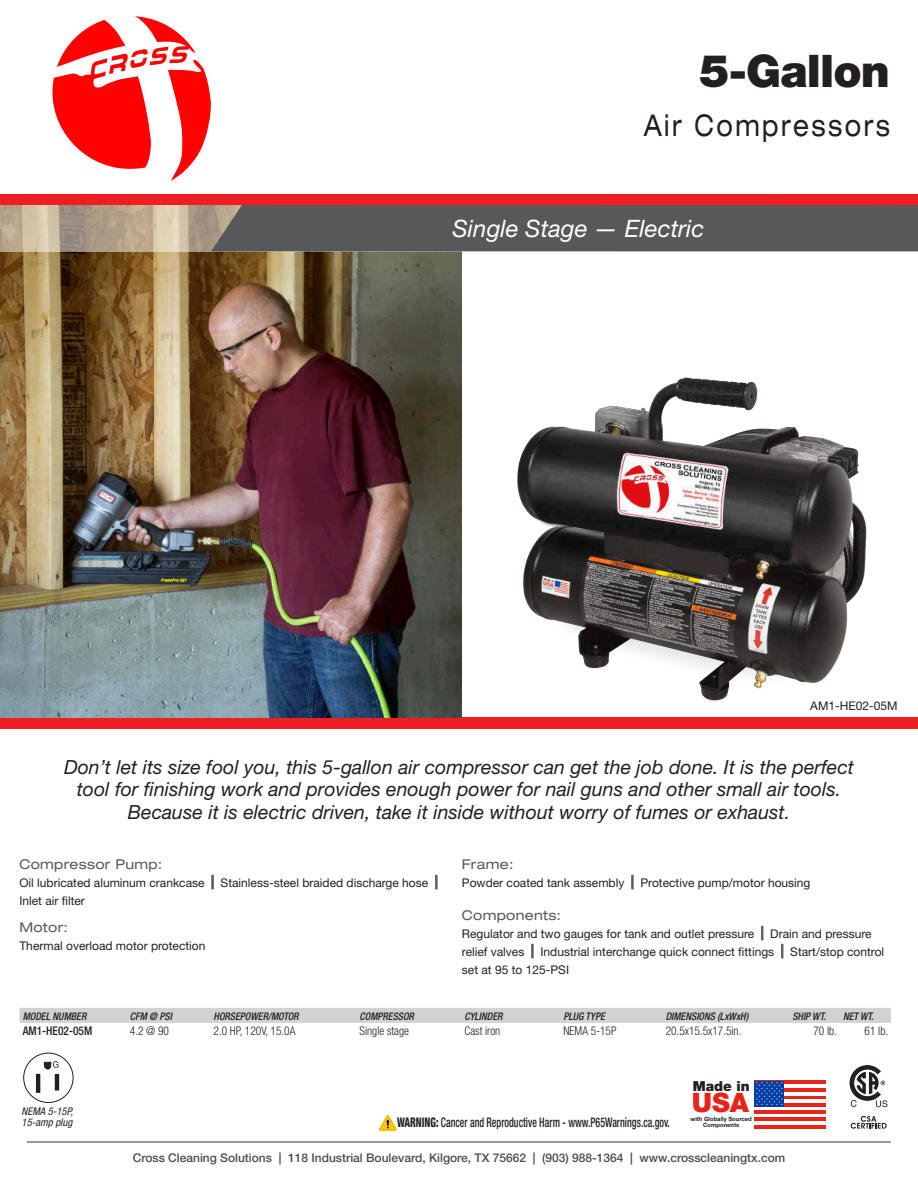
<style>
.page{position:relative;width:918px;height:1188px;background:#fff}
.page>*{position:absolute;margin:0;border:0;box-sizing:border-box;transform-origin:0 0}
.t1{font:900 45px "Helvetica Neue LT Std";letter-spacing:-.02em;color:#231f20}
.t2{font:expanded 30px "Helvetica Neue LT Std";letter-spacing:.1em;color:#231f20;scale:.8 1}
.t3{font:900 26.7px "Helvetica Neue LT Std";color:#e72419}
.t4{font:italic 24px "Helvetica Neue LT Std";color:#fff}
.t5{font:italic 19.5px/22.5px "Helvetica Neue LT Std";color:#231f20;text-align:center}
.t6{font:900 13.8px "Helvetica Neue LT Std";color:#231f20}
.t7{font:expanded 13.5px "Helvetica Neue LT Std";letter-spacing:.02em;color:#57585a}
.t8{font:500 condensed 13.2px "Helvetica Neue LT Std";color:#231f20;scale:.75 1}
.t9{font:12px "Helvetica Neue LT Std";color:#231f20}
.t10{font:500 12px "Helvetica Neue LT Std";color:#4b4c4d}
.t11{font:300 condensed 12px "Helvetica Neue LT Std";color:#231f20;scale:.95 1}
.t12{font:500 condensed 12px "Helvetica Neue LT Std";color:#231f20;scale:.95 1}
.t13{font:italic condensed 10.65px/11.9px "Helvetica Neue LT Std";color:#231f20}
.t14{font:italic 500 condensed 10.5px "Helvetica Neue LT Std";color:#231f20;scale:.95 1}
.t15{font:700 5.85px/5.8px "Helvetica Neue LT Std";color:#231f20;text-align:center}
.s1{font-weight:800}
</style>
<div class="page">
<svg style="left:52px;top:16px;width:159px;height:165px"></svg>
<hr style="left:27px;top:1141px;width:864px;height:2px;background:#4b4c4d">
<div style="left:0;top:194px;width:918px;height:12px;background:#ee1f23"></div>
<div style="left:0;top:718px;width:918px;height:11px;background:#ee1f23"></div>
<img style="left:0;top:251px;width:461px;height:467px">
<svg style="left:0;top:205px;width:211px;height:46px;background:#bbab93"></svg>
<div style="left:211px;top:205px;width:707px;height:46px;background:#57585a"></div>
<img style="left:516px;top:377px;width:351px;height:325px">
<svg style="left:754px;top:1080px;width:72px;height:49px"></svg>
<svg style="left:850px;top:1065px;width:37px;height:42px"></svg>
<svg style="left:851px;top:1116px;width:36px;height:13px"></svg>
<div style="left:23px;top:1053px;width:50px;height:50px;border:1px solid #231f20;border-radius:50%"></div>
<div style="left:55px;top:1074px;width:4px;height:16px;border:1px solid #231f20"></div>
<svg style="left:43px;top:1061px;width:15px;height:9px"></svg>
<div style="left:36px;top:1074px;width:4px;height:19px;border:1px solid #231f20"></div>
<svg style="left:379px;top:1115px;width:18px;height:16px"></svg>
<div style="left:19px;top:1008px;width:872px;height:15px;background:#d1d2d4"></div>
<h1 class="t1" style="left:700px;top:44px;width:192px">5-Gallon</h1>
<h2 class="t2" style="left:644px;top:107px;width:310px">Air Compressors</h2>
<h3 class="t4" style="left:452px;top:214px;width:253px">Single Stage — Electric</h3>
<p class="t9" style="left:810px;top:698px;width:89px">AM1-HE02-05M</p>
<p class="t5" style="left:64px;top:755px;width:791px">Don’t let its size fool you, this 5-gallon air compressor can get the job done. It is the perfect tool for finishing work and provides enough power for nail guns and other small air tools.<br>Because it is electric driven, take it inside without worry of fumes or exhaust.</p>
<p class="t7" style="left:19px;top:856px;width:145px">Compressor Pump:</p>
<p class="t9" style="left:19px;top:876px;width:187px">Oil lubricated aluminum crankcase</p>
<p class="t9" style="left:221px;top:876px;width:209px">Stainless-steel braided discharge hose</p>
<p class="t9" style="left:19px;top:894px;width:67px">Inlet air filter</p>
<p class="t7" style="left:19px;top:919px;width:50px">Motor:</p>
<p class="t9" style="left:19px;top:939px;width:188px">Thermal overload motor protection</p>
<p class="t7" style="left:462px;top:856px;width:53px">Frame:</p>
<p class="t9" style="left:462px;top:876px;width:164px">Powder coated tank assembly</p>
<p class="t9" style="left:640px;top:876px;width:172px">Protective pump/motor housing</p>
<p class="t7" style="left:462px;top:907px;width:101px">Components:</p>
<p class="t9" style="left:462px;top:927px;width:294px">Regulator and two gauges for tank and outlet pressure</p>
<p class="t9" style="left:770px;top:927px;width:103px">Drain and pressure</p>
<p class="t9" style="left:462px;top:945px;width:64px">relief valves</p>
<p class="t9" style="left:540px;top:945px;width:235px">Industrial interchange quick connect fittings</p>
<p class="t9" style="left:790px;top:945px;width:96px">Start/stop control</p>
<p class="t9" style="left:462px;top:963px;width:109px">set at 95 to 125-PSI</p>
<p class="t14" style="left:23px;top:1010px;width:69px">MODEL NUMBER</p>
<p class="t14" style="left:130px;top:1010px;width:46px">CFM @ PSI</p>
<p class="t14" style="left:214px;top:1010px;width:91px">HORSEPOWER/MOTOR</p>
<p class="t14" style="left:360px;top:1010px;width:59px">COMPRESSOR</p>
<p class="t14" style="left:465px;top:1010px;width:42px">CYLINDER</p>
<p class="t14" style="left:563px;top:1010px;width:45px">PLUG TYPE</p>
<p class="t14" style="left:666px;top:1010px;width:89px">DIMENSIONS (LxWxH)</p>
<p class="t14" style="left:792px;top:1010px;width:37px">SHIP WT.</p>
<p class="t14" style="left:843px;top:1010px;width:34px">NET WT.</p>
<p class="t12" style="left:23px;top:1023px;width:75px">AM1-HE02-05M</p>
<p class="t11" style="left:130px;top:1024px;width:43px">4.2 @ 90</p>
<p class="t11" style="left:214px;top:1024px;width:88px">2.0 HP, 120V, 15.0A</p>
<p class="t11" style="left:360px;top:1024px;width:53px">Single stage</p>
<p class="t11" style="left:465px;top:1024px;width:39px">Cast iron</p>
<p class="t11" style="left:563px;top:1024px;width:57px">NEMA 5-15P</p>
<p class="t11" style="left:666px;top:1024px;width:81px">20.5x15.5x17.5in.</p>
<p class="t11" style="left:813px;top:1024px;width:26px">70 lb.</p>
<p class="t11" style="left:865px;top:1024px;width:26px">61 lb.</p>
<p class="t13" style="left:22px;top:1105px;width:53px">NEMA 5-15P,<br>15-amp plug</p>
<p class="t8" style="left:397px;top:1115px;width:365px"><span class="s1">WARNING:</span> Cancer and Reproductive Harm - www.P65Warnings.ca.gov.</p>
<p class="t6" style="left:693px;top:1077px;width:59px">Made in</p>
<p class="t15" style="left:691px;top:1116px;width:63px">with Globally Sourced<br>Components</p>
<h3 class="t3" style="left:692px;top:1087px;width:59px">USA</h3>
<p class="t10" style="left:133px;top:1151px;width:654px">Cross Cleaning Solutions | 118 Industrial Boulevard, Kilgore, TX 75662 | (903) 988-1364 | www.crosscleaningtx.com</p>
</div>
